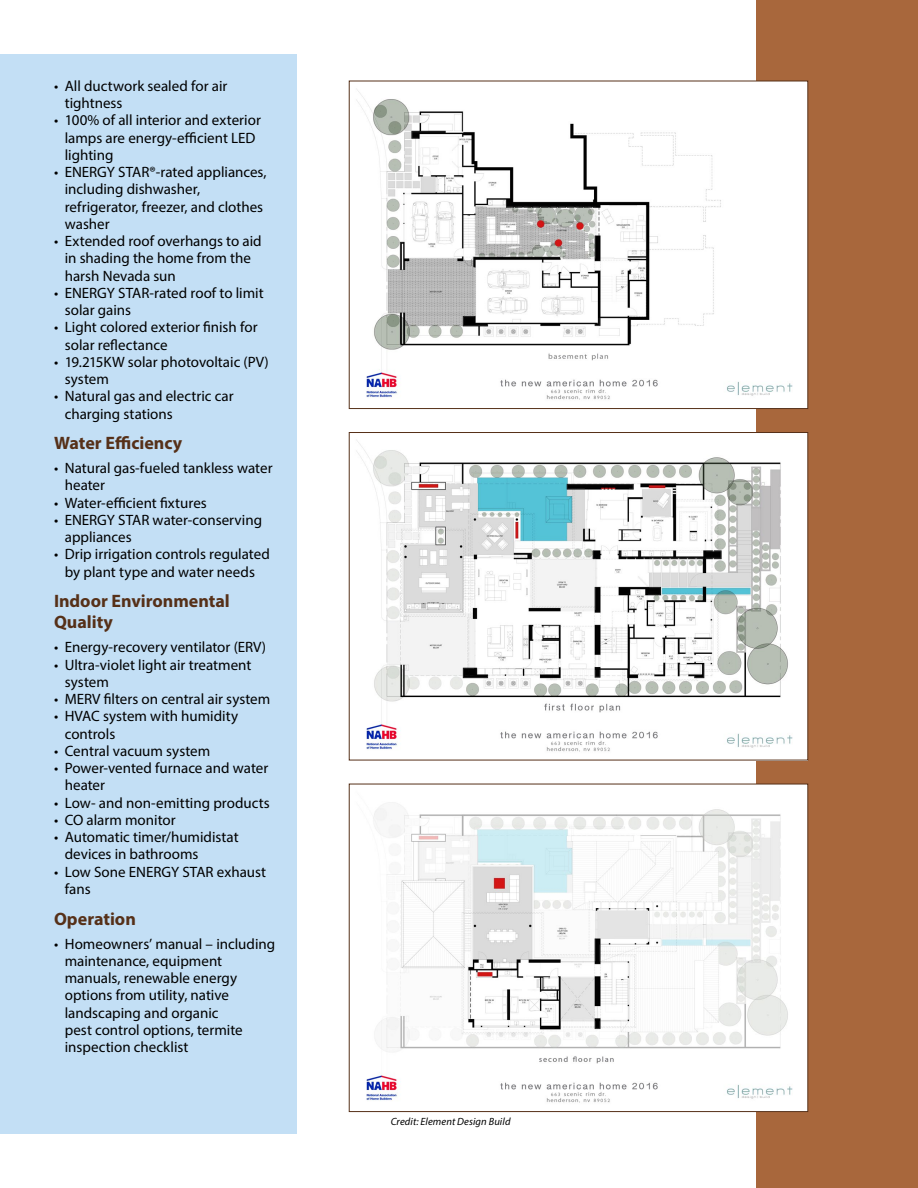
<style>
.page{position:relative;width:918px;height:1188px;background:#fff}
.page>*{position:absolute;margin:0;border:0;box-sizing:border-box;transform-origin:0 0}
.t1{font:700 18px/21px "Myriad Pro";color:#563018}
.t2{font:15px/17.2px "Myriad Pro";color:#000}
.t3{font:italic 10.5px "Myriad Pro";letter-spacing:.01em;color:#000}
</style>
<div class="page">
<div style="left:0;top:54px;width:297px;height:1080px;background:#c3dff5"></div>
<div style="left:756px;top:0;width:162px;height:1188px;background:#a8673c"></div>
<img style="left:356px;top:83px;width:450px;height:324px">
<img style="left:356px;top:434px;width:450px;height:324px">
<img style="left:366px;top:786px;width:440px;height:324px">
<p class="t2" style="left:65px;top:77px;width:164px;text-indent:-11px">• All ductwork sealed for air tightness</p>
<p class="t2" style="left:65px;top:111px;width:198px;text-indent:-11px">• 100% of all interior and exterior lamps are energy-efficient LED lighting</p>
<p class="t2" style="left:65px;top:163px;width:203px;text-indent:-11px">• ENERGY STAR®-rated appliances, including dishwasher, refrigerator, freezer, and clothes washer</p>
<p class="t2" style="left:65px;top:232px;width:198px;text-indent:-11px">• Extended roof overhangs to aid in shading the home from the harsh Nevada sun</p>
<p class="t2" style="left:65px;top:284px;width:200px;text-indent:-11px">• ENERGY STAR-rated roof to limit solar gains</p>
<p class="t2" style="left:65px;top:318px;width:194px;text-indent:-11px">• Light colored exterior finish for solar reflectance</p>
<p class="t2" style="left:65px;top:353px;width:205px;text-indent:-11px">• 19.215KW solar photovoltaic (PV) system</p>
<p class="t2" style="left:65px;top:387px;width:170px;text-indent:-11px">• Natural gas and electric car charging stations</p>
<p class="t1" style="left:54px;top:432px;width:130px">Water Efficiency</p>
<p class="t2" style="left:65px;top:459px;width:209px;text-indent:-11px">• Natural gas-fueled tankless water heater</p>
<p class="t2" style="left:54px;top:494px;width:154px">• Water-efficient fixtures</p>
<p class="t2" style="left:65px;top:511px;width:199px;text-indent:-11px">• ENERGY STAR water-conserving appliances</p>
<p class="t2" style="left:54px;top:546px;width:217px;text-align:center">• Drip irrigation controls regulated by plant type and water needs</p>
<p class="t1" style="left:54px;top:590px;width:177px">Indoor Environmental<br>Quality</p>
<p class="t2" style="left:54px;top:639px;width:214px">• Energy-recovery ventilator (ERV)</p>
<p class="t2" style="left:65px;top:656px;width:188px;text-indent:-11px">• Ultra-violet light air treatment system</p>
<p class="t2" style="left:54px;top:690px;width:218px">• MERV filters on central air system</p>
<p class="t2" style="left:65px;top:708px;width:175px;text-indent:-11px">• HVAC system with humidity controls</p>
<p class="t2" style="left:54px;top:742px;width:158px">• Central vacuum system</p>
<p class="t2" style="left:65px;top:759px;width:205px;text-indent:-11px">• Power-vented furnace and water heater</p>
<p class="t2" style="left:54px;top:794px;width:217px">• Low- and non-emitting products</p>
<p class="t2" style="left:54px;top:811px;width:123px">• CO alarm monitor</p>
<p class="t2" style="left:65px;top:828px;width:175px;text-indent:-11px">• Automatic timer/humidistat devices in bathrooms</p>
<p class="t2" style="left:65px;top:863px;width:203px;text-indent:-11px">• Low Sone ENERGY STAR exhaust fans</p>
<p class="t1" style="left:54px;top:908px;width:83px">Operation</p>
<p class="t2" style="left:65px;top:935px;width:212px;text-indent:-11px">• Homeowners’ manual – including maintenance, equipment manuals, renewable energy options from utility, native landscaping and organic<br>pest control options, termite inspection checklist</p>
<p class="t3" style="left:391px;top:1115px;width:121px">Credit: Element Design Build</p>
</div>
